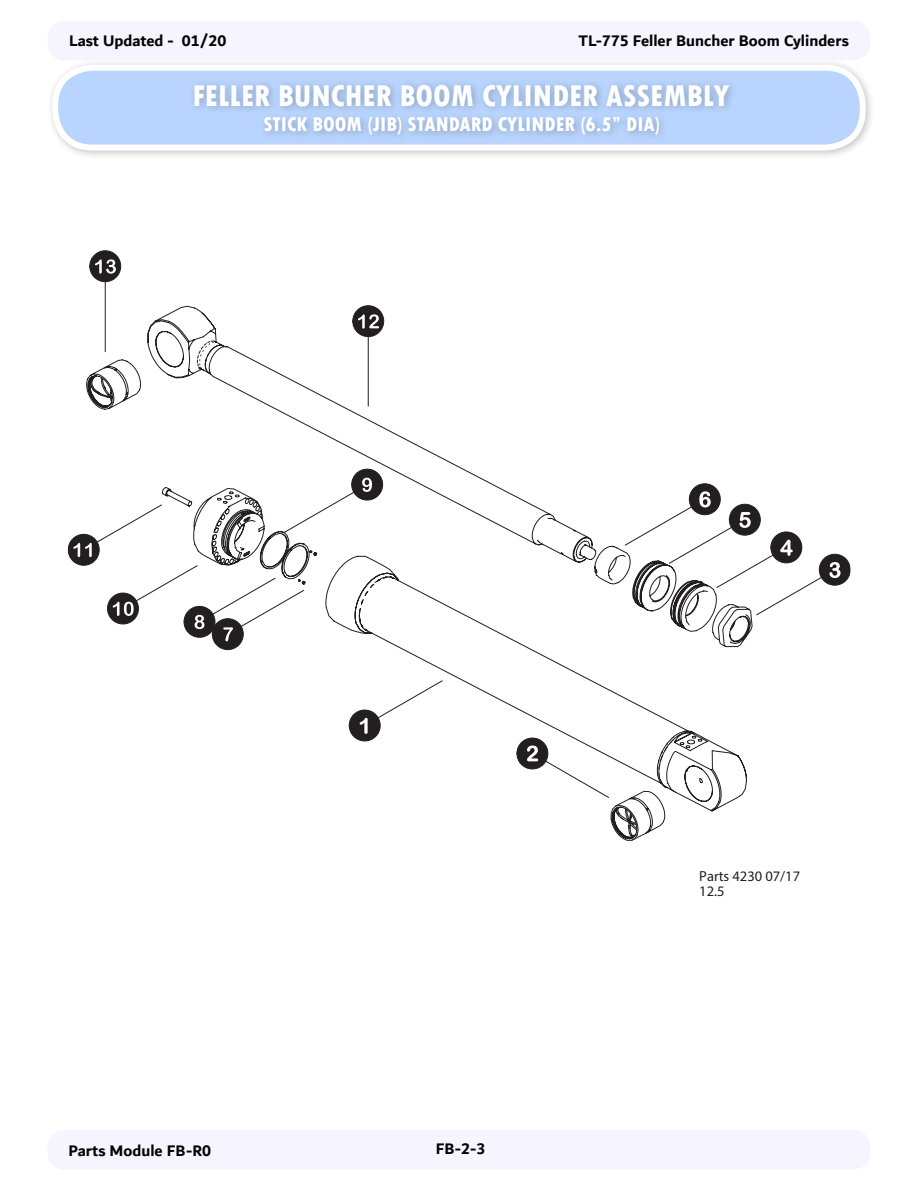
<style>
.page{position:relative;width:918px;height:1188px;background:#fff}
.page>*{position:absolute;margin:0;border:0;box-sizing:border-box;transform-origin:0 0}
.Main_Heading{font:800 condensed 31.5px "Tw Cen";color:#fff}
.Main_Heading_Sub{font:800 condensed 21px "Tw Cen";color:#fff}
.t1{font:700 16.5px "Dubai";color:#040503}
.t2{font:14.55px/15.8px "Courier";color:#231f20}
</style>
<div class="page">
<div style="left:48px;top:21px;width:822px;height:39px;background:#f6f5ff;border-radius:18px"></div>
<div style="left:48px;top:1130px;width:822px;height:40px;background:#f6f5ff;border-radius:18px"></div>
<div style="left:819px;top:554px;width:31px;height:31px;background:#231f20;border:1px solid #231f20;border-radius:50%"></div>
<svg style="left:68px;top:534px;width:31px;height:31px"></svg>
<hr style="left:105px;top:266px;width:1px;height:86px;background:#231f20">
<div style="left:90px;top:251px;width:31px;height:31px;background:#231f20;border:1px solid #231f20;border-radius:50%"></div>
<svg style="left:95px;top:259px;width:21px;height:15px"></svg>
<svg style="left:148px;top:306px;width:517px;height:535px"></svg>
<svg style="left:87px;top:341px;width:632px;height:307px"></svg>
<svg style="left:621px;top:491px;width:220px;height:321px"></svg>
<div style="left:46px;top:59px;width:830px;height:102px;background:#231f20;opacity:.28"></div>
<div style="left:55px;top:68px;width:808px;height:80px;background:#b9d5ff;border-radius:38px"></div>
<div style="left:52px;top:65px;width:814px;height:86px;border:6px solid #fff;border-radius:38px"></div>
<div style="left:188px;top:79px;width:551px;height:65px;background:#231f20;opacity:.28"></div>
<p class="t1" style="left:69px;top:31px;width:159px">Last Updated - 01/20</p>
<p class="t1" style="left:579px;top:31px;width:272px">TL-775 Feller Buncher Boom Cylinders</p>
<p class="Main_Heading" style="left:192px;top:77px;width:538px">FELLER BUNCHER BOOM CYLINDER ASSEMBLY</p>
<p class="Main_Heading_Sub" style="left:263px;top:112px;width:398px">STICK BOOM (JIB) STANDARD CYLINDER (6.5” DIA)</p>
<p class="t1" style="left:68px;top:1141px;width:144px">Parts Module FB-R0</p>
<p class="t1" style="left:436px;top:1139px;width:51px">FB-2-3</p>
<p class="t2" style="left:699px;top:868px;width:102px">Parts 4230 07/17<br>12.5</p>
</div>
